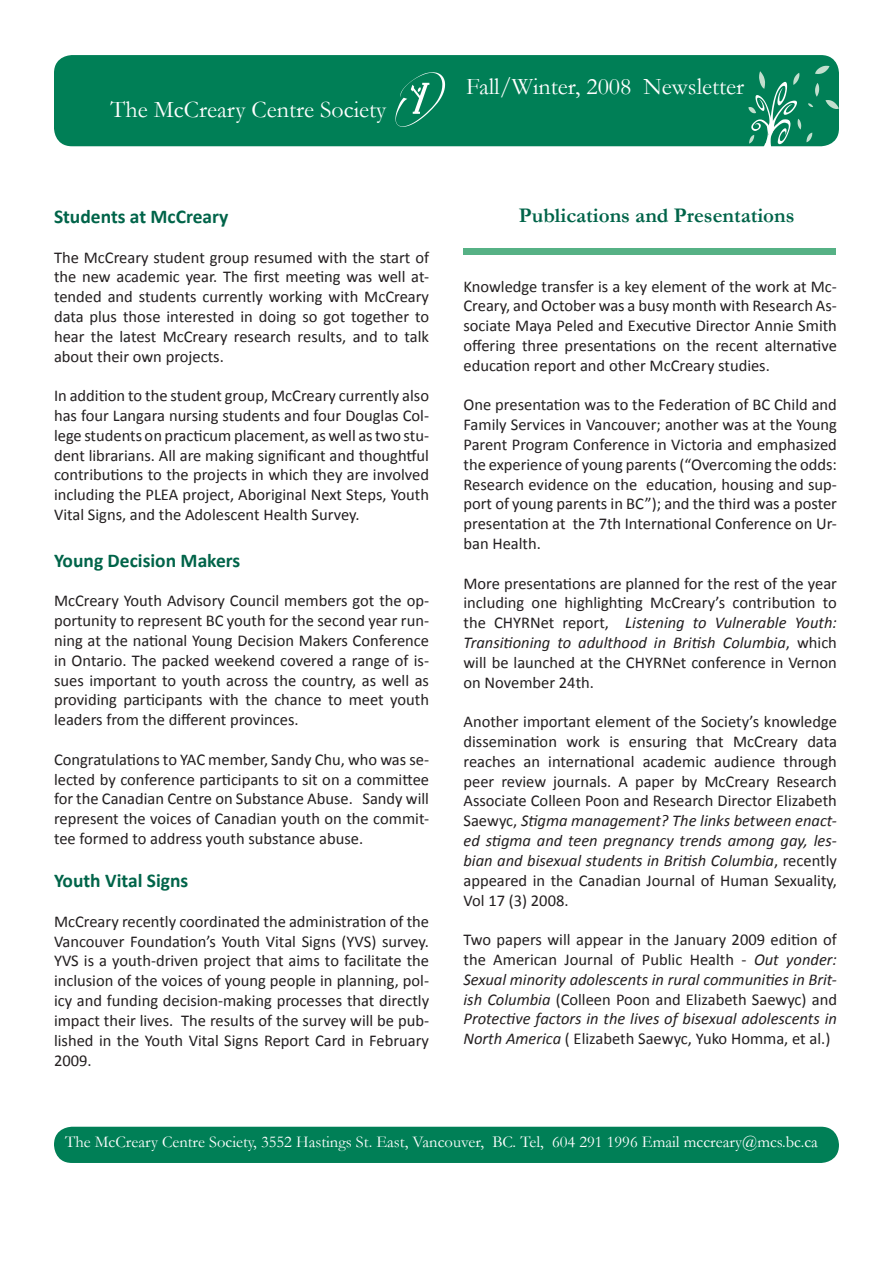
<style>
.page{position:relative;width:893px;height:1263px;background:#fff}
.page>*{position:absolute;margin:0;border:0;box-sizing:border-box;transform-origin:0 0}
.t1{font:24px "Garamond";color:#fff}
.t2{font:700 21px "Garamond";color:#006449}
.t3{font:700 19.5px "Calibri";color:#006449}
.t4{font:16.5px/19.8px "Calibri";color:#231f20;text-align:justify}
.t5{font:16.5px "Garamond";color:#fff}
.s1{font-style:italic}
</style>
<div class="page">
<div style="left:463px;top:249px;width:373px;height:6px;background:#56b185"></div>
<div style="left:54px;top:1127px;width:785px;height:36px;background:#007f56;border-radius:18px"></div>
<div style="left:54px;top:55px;width:785px;height:91px;background:#007f56;border-radius:18px"></div>
<svg style="left:395px;top:72px;width:50px;height:55px"></svg>
<svg style="left:745px;top:66px;width:94px;height:81px"></svg>
<p class="t1" style="left:110px;top:94px;width:277px">The McCreary Centre Society</p>
<p class="t1" style="left:466px;top:71px;width:280px">Fall/Winter, 2008 Newsletter</p>
<p class="t3" style="left:54px;top:204px;width:176px">Students at McCreary</p>
<p class="t2" style="left:519px;top:201px;width:277px">Publications and Presentations</p>
<p class="t4" style="left:54px;top:246px;width:377px">The McCreary student group resumed with the start of the new academic year. The first meeting was well at&shy;tended and students currently working with McCreary data plus those interested in doing so got together to hear the latest McCreary research results, and to talk about their own projects.</p>
<p class="t4" style="left:54px;top:385px;width:377px">In addition to the student group, McCreary currently also has four Langara nursing students and four Douglas Col&shy;lege students on practicum placement, as well as two stu&shy;dent librarians. All are making significant and thoughtful contributions to the projects in which they are involved including the PLEA project, Aboriginal Next Steps, Youth Vital Signs, and the Adolescent Health Survey.</p>
<p class="t3" style="left:54px;top:548px;width:188px">Young Decision Makers</p>
<p class="t4" style="left:54px;top:590px;width:377px">McCreary Youth Advisory Council members got the op&shy;portunity to represent BC youth for the second year run&shy;ning at the national Young Decision Makers Conference in Ontario. The packed weekend covered a range of is&shy;sues important to youth across the country, as well as providing participants with the chance to meet youth leaders from the different provinces.</p>
<p class="t4" style="left:54px;top:749px;width:377px">Congratulations to YAC member, Sandy Chu, who was se&shy;lected by conference participants to sit on a committee for the Canadian Centre on Substance Abuse. Sandy will represent the voices of Canadian youth on the commit&shy;tee formed to address youth substance abuse.</p>
<p class="t3" style="left:54px;top:869px;width:136px">Youth Vital Signs</p>
<p class="t4" style="left:54px;top:911px;width:377px">McCreary recently coordinated the administration of the Vancouver Foundation’s Youth Vital Signs (YVS) survey.<br>YVS is a youth-driven project that aims to facilitate the inclusion of the voices of young people in planning, pol&shy;icy and funding decision-making processes that directly impact their lives. The results of the survey will be pub&shy;lished in the Youth Vital Signs Report Card in February 2009.</p>
<p class="t4" style="left:463px;top:275px;width:375px">Knowledge transfer is a key element of the work at Mc-Creary, and October was a busy month with Research As&shy;sociate Maya Peled and Executive Director Annie Smith offering three presentations on the recent alternative education report and other McCreary studies.</p>
<p class="t4" style="left:463px;top:394px;width:375px">One presentation was to the Federation of BC Child and Family Services in Vancouver; another was at the Young Parent Program Conference in Victoria and emphasized the experience of young parents (“Overcoming the odds:<br>Research evidence on the education, housing and sup&shy;port of young parents in BC”); and the third was a poster presentation at the 7th International Conference on Ur&shy;ban Health.</p>
<p class="t4" style="left:463px;top:572px;width:375px">More presentations are planned for the rest of the year including one highlighting McCreary’s contribution to the CHYRNet report, <span class="s1">Listening to Vulnerable Youth:<br>Transitioning to adulthood in British Columbia</span>, which will be launched at the CHYRNet conference in Vernon on November 24th.</p>
<p class="t4" style="left:463px;top:711px;width:375px">Another important element of the Society’s knowledge dissemination work is ensuring that McCreary data reaches an international academic audience through peer review journals. A paper by McCreary Research Associate Colleen Poon and Research Director Elizabeth Saewyc, <span class="s1">Stigma management? The links between enact&shy;ed stigma and teen pregnancy trends among gay, les&shy;bian and bisexual students in British Columbia</span>, recently appeared in the Canadian Journal of Human Sexuality, Vol 17 (3) 2008.</p>
<p class="t4" style="left:463px;top:929px;width:375px">Two papers will appear in the January 2009 edition of the American Journal of Public Health - <span class="s1">Out yonder:<br>Sexual minority adolescents in rural communities in Brit&shy;ish Columbia</span> (Colleen Poon and Elizabeth Saewyc) and <span class="s1">Protective factors in the lives of bisexual adolescents in North America</span> ( Elizabeth Saewyc, Yuko Homma, et al.)</p>
<p class="t5" style="left:65px;top:1130px;width:754px">The McCreary Centre Society, 3552 Hastings St. East, Vancouver, BC. Tel, 604 291 1996 Email mccreary@mcs.bc.ca</p>
</div>
